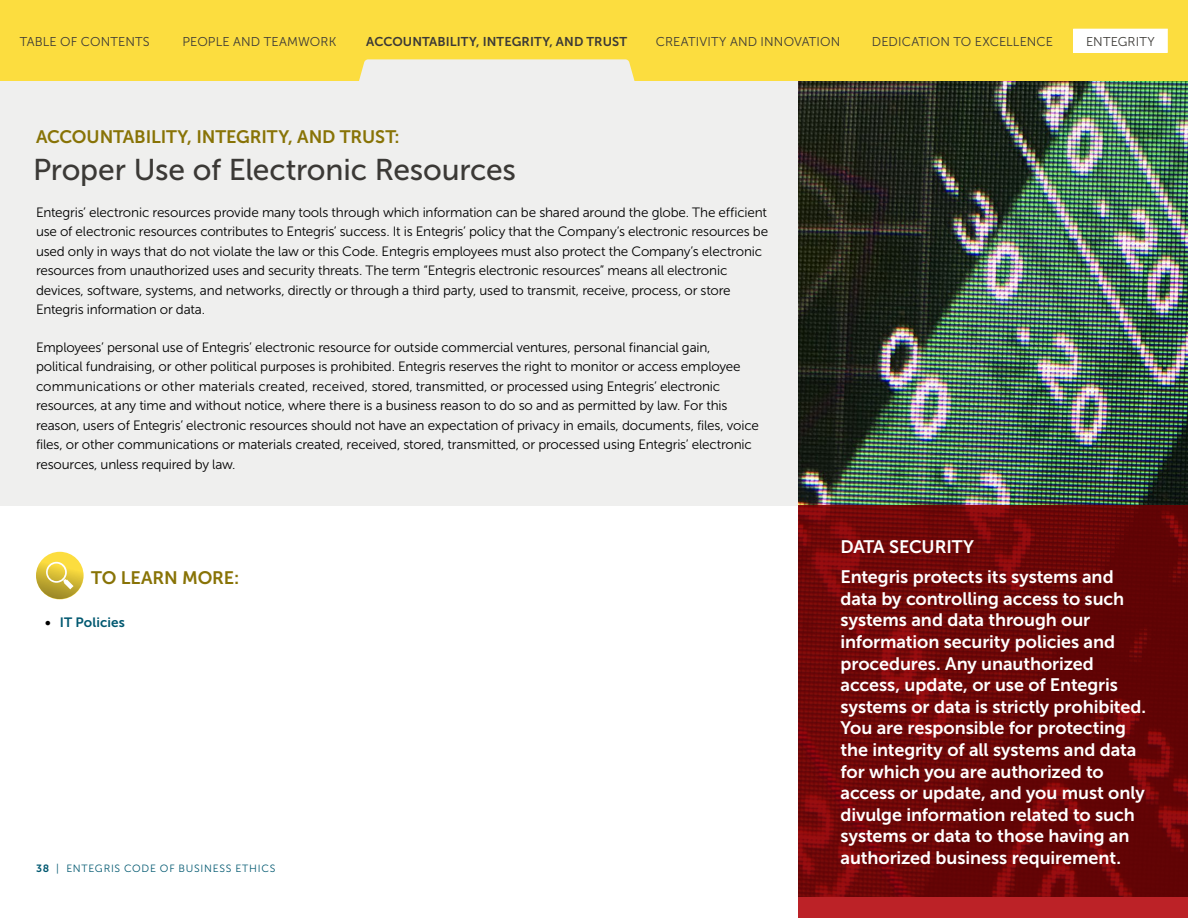
<style>
.page{position:relative;width:1188px;height:918px;background:#fff}
.page>*{position:absolute;margin:0;border:0;box-sizing:border-box;transform-origin:0 0}
.t1{font:30px "Museo Sans 500";letter-spacing:-.01em;color:#3b3936}
.t2{font:18px/21.6px "Museo Sans 700";letter-spacing:-.005em;color:#fff}
.t3{font:18px "Museo Sans 700";letter-spacing:-.01em;color:#887306}
.t4{font:13.5px/19.5px "Museo Sans 300";letter-spacing:-.015em;color:#000}
.t5{font:13.5px "Museo Sans 700";letter-spacing:.005em;color:#005870}
.t6{font:12.75px "Museo Sans 300";letter-spacing:.01em;color:#3b3936}
.t7{font:12.75px "Museo Sans 700";letter-spacing:.01em;color:#3b3936}
.t8{font:10.5px "Museo Sans 300";letter-spacing:.07em;color:#005870}
.s1{color:#000}
.s2{font-family:"Museo Sans 700"}
</style>
<div class="page">
<img style="left:798px;top:81px;width:390px;height:424px">
<svg style="left:798px;top:505px;width:390px;height:393px;background:#6c0607"></svg>
<div style="left:0;top:59px;width:798px;height:446px;background:#efefee"></div>
<div style="left:798px;top:898px;width:390px;height:20px;background:#bc2227"></div>
<svg style="left:36px;top:552px;width:47px;height:47px"></svg>
<svg style="left:46px;top:562px;width:28px;height:27px"></svg>
<div style="left:0;top:0;width:1188px;height:81px;background:#fcdd3f"></div>
<div style="left:1074px;top:29px;width:93px;height:23px;background:#fff"></div>
<p class="t6" style="left:20px;top:34px;width:131px">TABLE OF CONTENTS</p>
<p class="t6" style="left:183px;top:34px;width:155px">PEOPLE AND TEAMWORK</p>
<p class="t7" style="left:366px;top:34px;width:262px">ACCOUNTABILITY, INTEGRITY, AND TRUST</p>
<p class="t6" style="left:656px;top:34px;width:186px">CREATIVITY AND INNOVATION</p>
<p class="t6" style="left:872px;top:34px;width:183px">DEDICATION TO EXCELLENCE</p>
<p class="t6" style="left:1086px;top:34px;width:70px">ENTEGRITY</p>
<h2 class="t3" style="left:36px;top:126px;width:365px">ACCOUNTABILITY, INTEGRITY, AND TRUST:</h2>
<h1 class="t1" style="left:33px;top:153px;width:484px">Proper Use of Electronic Resources</h1>
<p class="t4" style="left:36px;top:202px;width:734px">Entegris’ electronic resources provide many tools through which information can be shared around the globe. The efficient use of electronic resources contributes to Entegris’ success. It is Entegris’ policy that the Company’s electronic resources be used only in ways that do not violate the law or this Code. Entegris employees must also protect the Company’s electronic resources from unauthorized uses and security threats. The term “Entegris electronic resources” means all electronic devices, software, systems, and networks, directly or through a third party, used to transmit, receive, process, or store Entegris information or data.</p>
<p class="t4" style="left:36px;top:337px;width:724px">Employees’ personal use of Entegris’ electronic resource for outside commercial ventures, personal financial gain, political fundraising, or other political purposes is prohibited. Entegris reserves the right to monitor or access employee communications or other materials created, received, stored, transmitted, or processed using Entegris’ electronic resources, at any time and without notice, where there is a business reason to do so and as permitted by law. For this reason, users of Entegris’ electronic resources should not have an expectation of privacy in emails, documents, files, voice files, or other communications or materials created, received, stored, transmitted, or processed using Entegris’ electronic resources, unless required by law.</p>
<h2 class="t3" style="left:91px;top:568px;width:149px">TO LEARN MORE:</h2>
<p class="t5" style="left:45px;top:615px;width:82px"><span class="s1">•</span> IT Policies</p>
<p class="t8" style="left:36px;top:863px;width:241px"><span class="s2">38</span> | ENTEGRIS CODE OF BUSINESS ETHICS</p>
<h2 class="t2" style="left:841px;top:531px;width:275px;line-height:30.6px">DATA SECURITY<br>Entegris protects its systems and</h2>
<p class="t2" style="left:841px;top:588px;width:307px">data by controlling access to such systems and data through our information security policies and procedures. Any unauthorized access, update, or use of Entegris systems or data is strictly prohibited.<br>You are responsible for protecting the integrity of all systems and data for which you are authorized to access or update, and you must only divulge information related to such systems or data to those having an authorized business requirement.</p>
</div>
